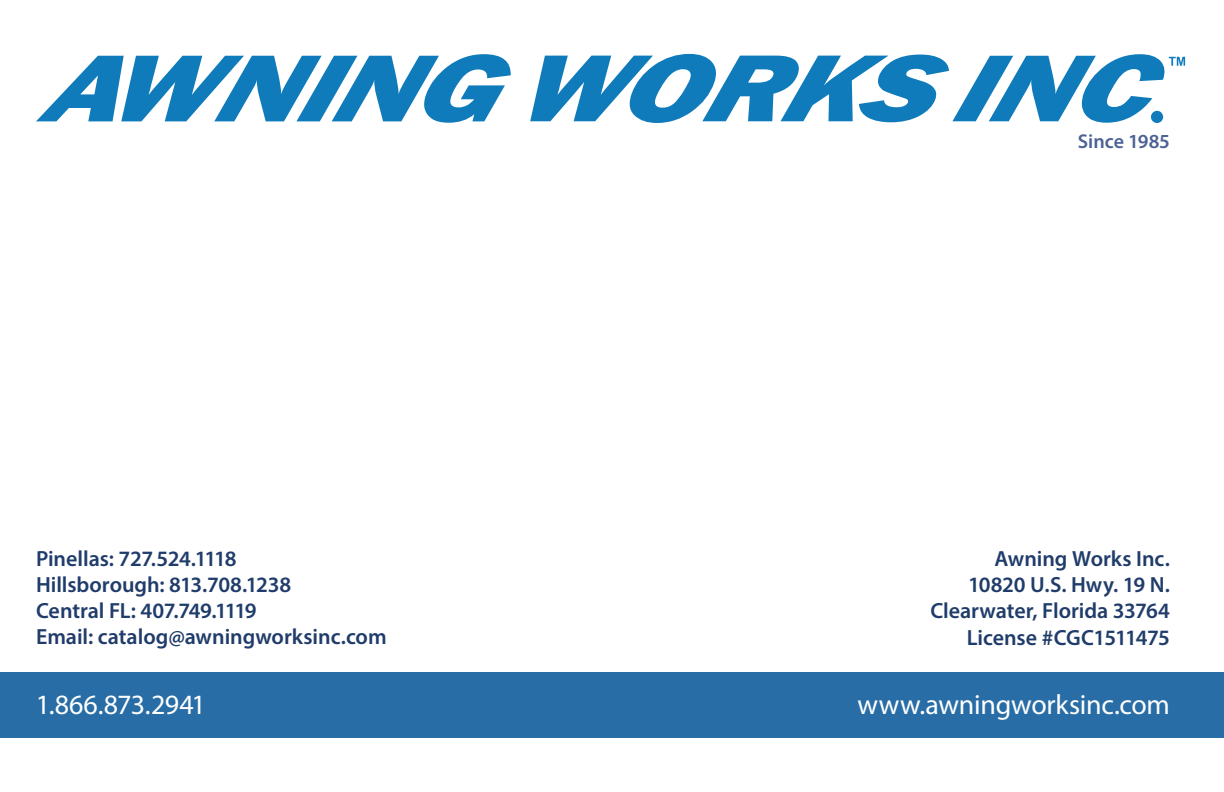
<style>
.page{position:relative;width:1224px;height:792px;background:#fff}
.page>*{position:absolute;margin:0;border:0;box-sizing:border-box;transform-origin:0 0}
.t1{font:28px "Myriad Pro";letter-spacing:-.005em;color:#fff}
.t2{font:600 22px/26px "Myriad Pro";letter-spacing:-.005em;color:#203c6a}
.t3{font:600 20px "Myriad Pro";color:#4b6294}
</style>
<div class="page">
<div style="left:0;top:672px;width:1224px;height:66px;background:#286da6"></div>
<svg style="left:36px;top:54px;width:475px;height:69px"></svg>
<svg style="left:530px;top:54px;width:655px;height:69px"></svg>
<p class="t3" style="left:1078px;top:129px;width:94px">Since 1985</p>
<p class="t2" style="left:36px;top:545px;width:352px">Pinellas: 727.524.1118<br>Hillsborough: 813.708.1238<br>Central FL: 407.749.1119<br>Email: catalog@awningworksinc.com</p>
<p class="t2" style="left:930px;top:544px;width:241px;text-align:right">Awning Works Inc.<br>10820 U.S. Hwy. 19 N.<br>Clearwater, Florida 33764<br>License #CGC1511475</p>
<p class="t1" style="left:36px;top:687px;width:172px">1.866.873.2941</p>
<p class="t1" style="left:858px;top:687px;width:314px">www.awningworksinc.com</p>
</div>
